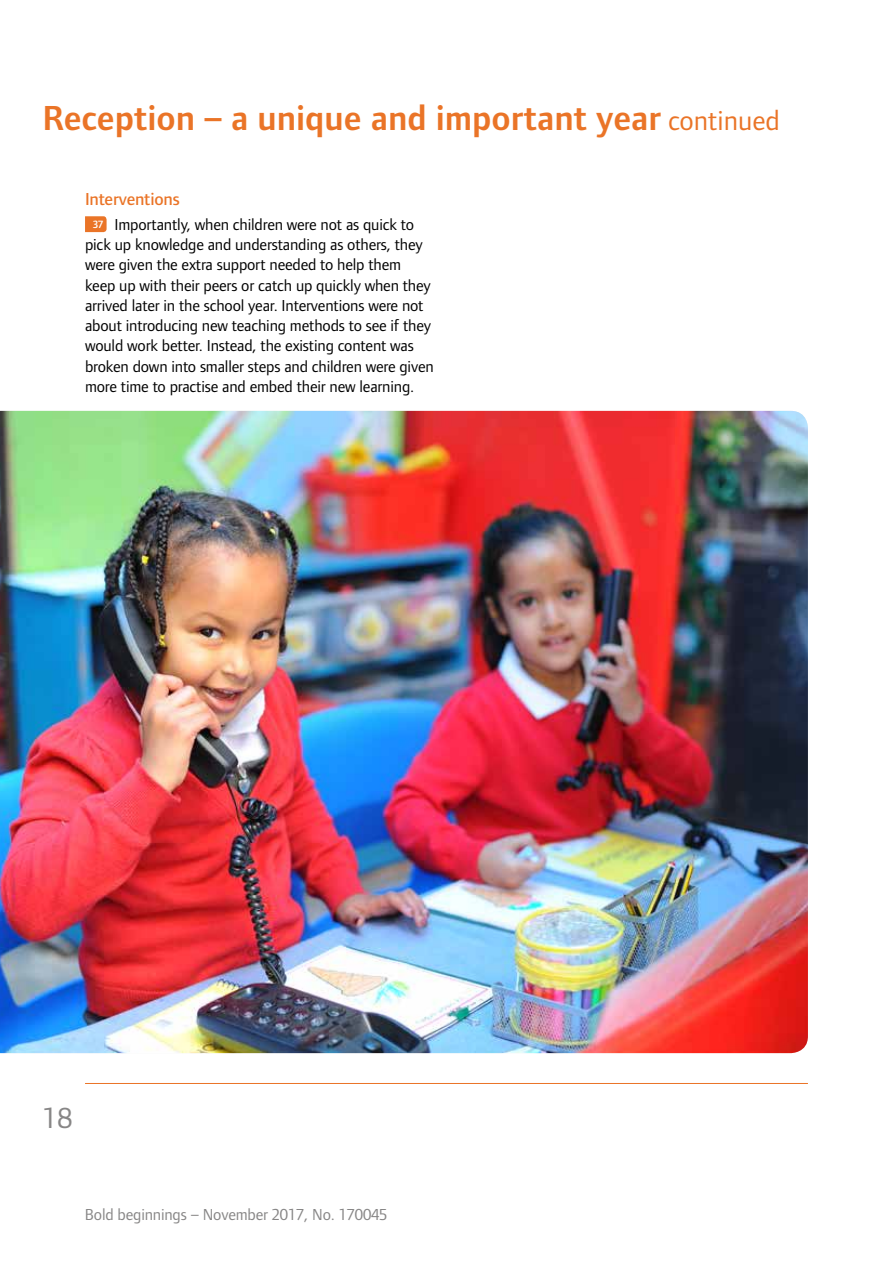
<style>
.page{position:relative;width:893px;height:1263px;background:#fff}
.page>*{position:absolute;margin:0;border:0;box-sizing:border-box;transform-origin:0 0}
._03_PAGE_HEADING-_co{font:600 36px "Foundry Form Sans";color:#ea7427}
.t1{font:30px "Foundry Form Sans";color:#878686}
._05_LEVEL_2_HEADING{font:500 18px "Foundry Form Sans";letter-spacing:-.01em;color:#ea7427}
._10_BODY_TEXT{font:16.5px/20.2px "Foundry Form Sans";letter-spacing:-.01em;color:#000}
.t2{font:16.5px "Foundry Form Sans";letter-spacing:-.01em;color:#878686}
.t3{font:600 10.95px "Foundry Form Sans";color:#fff;scale:.93 1}
.s1{font-weight:400;font-size:28.5px}
</style>
<div class="page">
<hr style="left:85px;top:1083px;width:723px;height:1px;background:#ea7427">
<svg style="left:85px;top:216px;width:22px;height:16px"></svg>
<img style="left:0;top:411px;width:808px;height:642px">
<p class="_03_PAGE_HEADING-_co" style="left:43px;top:98px;width:739px">Reception – a unique and important year <span class="s1">continued</span></p>
<p class="_05_LEVEL_2_HEADING" style="left:85px;top:189px;width:96px">Interventions</p>
<p class="t3" style="left:93px;top:218px;width:12px">37</p>
<p class="_10_BODY_TEXT" style="left:85px;top:214px;width:350px;text-indent:29px">Importantly, when children were not as quick to pick up knowledge and understanding as others, they were given the extra support needed to help them keep up with their peers or catch up quickly when they arrived later in the school year. Interventions were not about introducing new teaching methods to see if they would work better. Instead, the existing content was broken down into smaller steps and children were given more time to practise and embed their new learning.</p>
<h2 class="t1" style="left:43px;top:1101px;width:31px">18</h2>
<p class="t2" style="left:85px;top:1206px;width:304px">Bold beginnings – November 2017, No. 170045</p>
</div>
